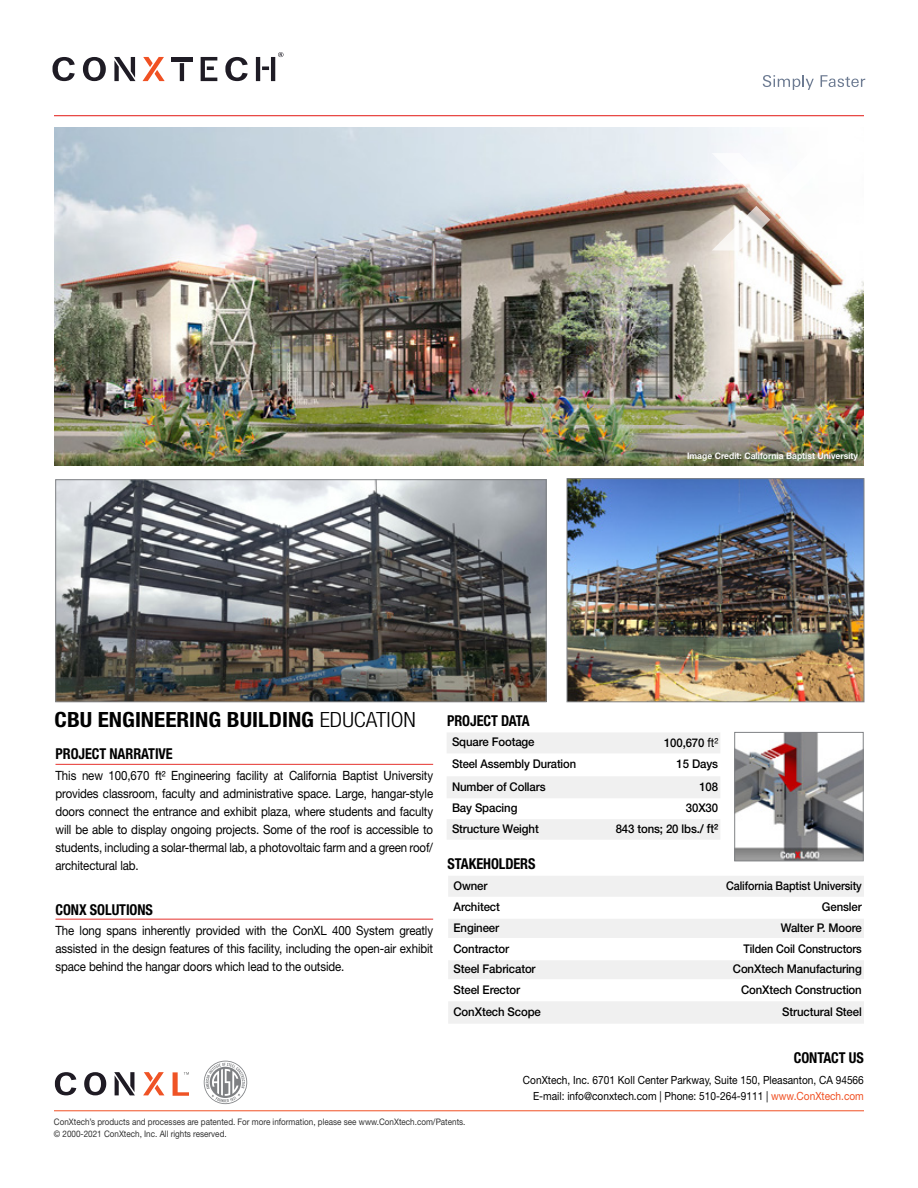
<style>
.page{position:relative;width:918px;height:1188px;background:#fff}
.page>*{position:absolute;margin:0;border:0;box-sizing:border-box;transform-origin:0 0}
.t1{font:700 condensed 21px "Helvetica Neue LT Std";color:#000;scale:1.1 1}
.t2{font:700 condensed 15px "Helvetica Neue LT Std";letter-spacing:-.005em;color:#000;scale:.95 1}
.t3{font:12.75px/18px "Helvetica Neue LT Std";letter-spacing:-.01em;color:#000;text-align:justify;scale:.9 1}
.t4{font:500 12px "Helvetica Neue LT Std";letter-spacing:-.01em;color:#000;scale:.95 1}
.t5{font:500 12px "Helvetica Neue LT Std";letter-spacing:-.01em;color:#000;scale:.9 1}
.t6{font:500 12px "Helvetica Neue LT Std";letter-spacing:-.01em;color:#000;scale:.93 1}
.t7{font:11.25px/16.5px "Helvetica Neue LT Std";color:#000;text-align:right;scale:.9 1}
.t8{font:9px "Helvetica Neue LT Std";color:#323232;scale:.9 1}
.t9{font:700 9px "Helvetica Neue LT Std";color:#fafafa;scale:.95 1}
.s1{font-weight:300}
.s2{font-weight:400;font-size:12.75px}
.s3{font-size:12.75px}
.s4{color:#f05023}
</style>
<div class="page">
<hr style="left:54px;top:1110px;width:810px;height:1px;background:#f05023">
<svg style="left:203px;top:1061px;width:45px;height:43px"></svg>
<svg style="left:55px;top:1072px;width:21px;height:23px"></svg>
<svg style="left:84px;top:1072px;width:22px;height:23px"></svg>
<svg style="left:114px;top:1072px;width:21px;height:23px"></svg>
<svg style="left:143px;top:1072px;width:21px;height:23px"></svg>
<svg style="left:173px;top:1072px;width:16px;height:23px"></svg>
<svg style="left:763px;top:75px;width:51px;height:15px"></svg>
<svg style="left:821px;top:75px;width:44px;height:12px"></svg>
<svg style="left:52px;top:57px;width:23px;height:24px"></svg>
<svg style="left:83px;top:57px;width:23px;height:24px"></svg>
<svg style="left:114px;top:57px;width:22px;height:24px"></svg>
<hr style="left:171px;top:57px;width:22px;height:4px;background:#1f1c25">
<svg style="left:225px;top:57px;width:23px;height:24px"></svg>
<svg style="left:143px;top:57px;width:22px;height:24px"></svg>
<hr style="left:180px;top:63px;width:4px;height:18px;background:#1f1c25">
<svg style="left:201px;top:57px;width:16px;height:24px"></svg>
<svg style="left:256px;top:52px;width:28px;height:29px"></svg>
<hr style="left:54px;top:115px;width:810px;height:1px;background:#e5322d">
<svg style="left:447px;top:733px;width:273px;height:107px"></svg>
<svg style="left:448px;top:876px;width:416px;height:148px;fill:#f0f0f0"></svg>
<svg style="left:56px;top:763px;width:377px;height:156px"></svg>
<hr style="left:56px;top:764px;width:377px;height:1px;background:#e5322d">
<hr style="left:56px;top:919px;width:377px;height:1px;background:#e5322d">
<img style="left:58px;top:482px;width:486px;height:218px">
<div style="left:56px;top:480px;width:490px;height:222px;border:1px solid #808285"></div>
<img style="left:569px;top:480px;width:293px;height:220px">
<div style="left:567px;top:478px;width:297px;height:224px;border:1px solid #808285"></div>
<img style="left:54px;top:127px;width:810px;height:338px">
<img style="left:737px;top:734px;width:124px;height:125px">
<div style="left:735px;top:732px;width:128px;height:129px;border:1px solid #808285"></div>
<svg style="left:712px;top:153px;width:125px;height:98px"></svg>
<p class="t9" style="left:687px;top:450px;width:181px">Image Credit: California Baptist University</p>
<h1 class="t1" style="left:55px;top:707px;width:330px">CBU ENGINEERING BUILDING <span class="s1">EDUCATION</span></h1>
<p class="t2" style="left:56px;top:745px;width:125px">PROJECT NARRATIVE</p>
<p class="t3" style="left:56px;top:766px;width:421px">This new 100,670 ft² Engineering facility at California Baptist University provides classroom, faculty and administrative space. Large, hangar-style doors connect the entrance and exhibit plaza, where students and faculty will be able to display ongoing projects. Some of the roof is accessible to students, including a solar-thermal lab, a photovoltaic farm and a green roof/ architectural lab.</p>
<p class="t2" style="left:56px;top:901px;width:104px">CONX SOLUTIONS</p>
<p class="t3" style="left:56px;top:921px;width:421px">The long spans inherently provided with the ConXL 400 System greatly assisted in the design features of this facility, including the open-air exhibit space behind the hangar doors which lead to the outside.</p>
<p class="t2" style="left:447px;top:711px;width:88px">PROJECT DATA</p>
<p class="t4" style="left:452px;top:735px;width:88px">Square Footage</p>
<p class="t4" style="left:664px;top:735px;width:59px">100,670 <span class="s2">ft²</span></p>
<p class="t6" style="left:452px;top:757px;width:135px">Steel Assembly Duration</p>
<p class="t4" style="left:677px;top:757px;width:45px">15 Days</p>
<p class="t4" style="left:452px;top:779px;width:100px">Number of Collars</p>
<p class="t4" style="left:699px;top:779px;width:21px">108</p>
<p class="t4" style="left:452px;top:801px;width:70px">Bay Spacing</p>
<p class="t4" style="left:686px;top:801px;width:35px">30X30</p>
<p class="t4" style="left:452px;top:821px;width:93px">Structure Weight</p>
<p class="t4" style="left:616px;top:822px;width:109px">843 tons; 20 lbs./ <span class="s3">ft²</span></p>
<p class="t2" style="left:448px;top:855px;width:94px">STAKEHOLDERS</p>
<p class="t4" style="left:454px;top:878px;width:37px">Owner</p>
<p class="t5" style="left:726px;top:878px;width:152px">California Baptist University</p>
<p class="t4" style="left:454px;top:900px;width:50px">Architect</p>
<p class="t4" style="left:822px;top:900px;width:43px">Gensler</p>
<p class="t4" style="left:454px;top:920px;width:50px">Engineer</p>
<p class="t4" style="left:781px;top:920px;width:87px">Walter P. Moore</p>
<p class="t4" style="left:454px;top:941px;width:60px">Contractor</p>
<p class="t5" style="left:743px;top:941px;width:133px">Tilden Coil Constructors</p>
<p class="t4" style="left:454px;top:962px;width:88px">Steel Fabricator</p>
<p class="t4" style="left:733px;top:962px;width:137px">ConXtech Manufacturing</p>
<p class="t4" style="left:454px;top:982px;width:72px">Steel Erector</p>
<p class="t4" style="left:741px;top:982px;width:129px">ConXtech Construction</p>
<p class="t4" style="left:454px;top:1005px;width:94px">ConXtech Scope</p>
<p class="t4" style="left:782px;top:1005px;width:85px">Structural Steel</p>
<p class="t2" style="left:794px;top:1048px;width:75px">CONTACT US</p>
<p class="t7" style="left:523px;top:1071px;width:380px">ConXtech, Inc. 6701 Koll Center Parkway, Suite 150, Pleasanton, CA 94566<br>E-mail: info@conxtech.com | Phone: 510-264-9111 | <span class="s4">www.ConXtech.com</span></p>
<p class="t8" style="left:54px;top:1116px;width:459px">ConXtech’s products and processes are patented. For more information, please see www.ConXtech.com/Patents.</p>
<p class="t8" style="left:54px;top:1129px;width:194px">© 2000-2021 ConXtech, Inc. All rights reserved.</p>
</div>
